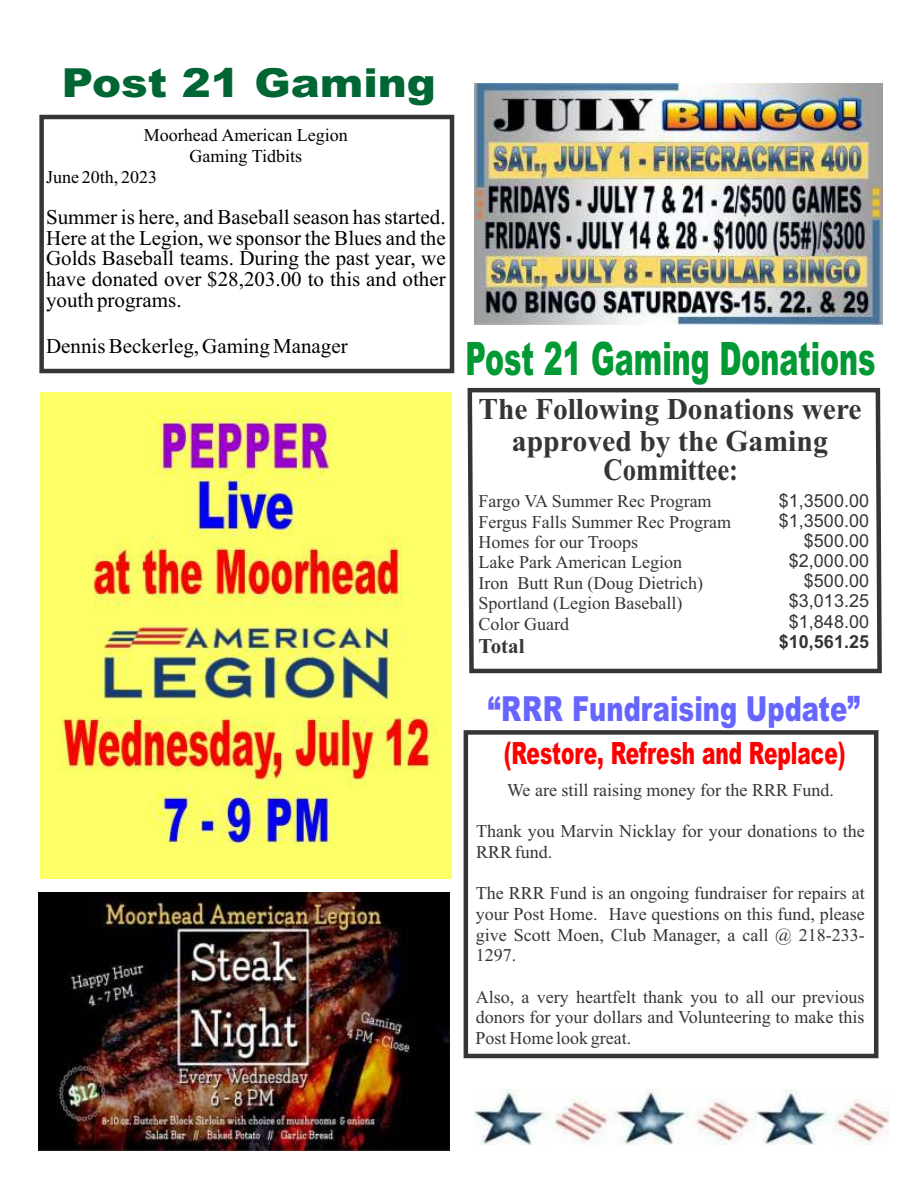
<style>
.page{position:relative;width:918px;height:1188px;background:#fff}
.page>*{position:absolute;margin:0;border:0;box-sizing:border-box;transform-origin:0 0}
.t1{font:900 46.05px "Arial";color:#093;scale:.62 1}
.t2{font:900 40.05px "Arial";color:#063;scale:1.09 1}
.t3{font:900 34.5px "Arial";color:#66f;scale:.75 1}
.t4{font:700 31.2px "Times New Roman";color:#373435;scale:.85 1}
.t5{font:900 30.75px "Arial";color:#f00;scale:.65 1}
.t6{font:700 30.15px/32.1px "Times New Roman";color:#373435;text-align:center}
.t7{font:21px/20.7px "Times New Roman";color:#000;text-align:justify}
.t8{font:700 21px "Times New Roman";color:#373435}
.t9{font:18px/20.7px "Times New Roman";color:#373435}
.t10{font:18px/20.1px "Arial";color:#373435;text-align:right}
.t11{font:18px "Times New Roman";color:#000}
.t12{font:700 18px "Arial";color:#373435}
</style>
<div class="page">
<div style="left:464px;top:730px;width:414px;height:328px;border:4px solid #373435"></div>
<div style="left:39px;top:115px;width:415px;height:258px;border:4px solid #373435"></div>
<svg style="left:467px;top:387px;width:415px;height:287px"></svg>
<img style="left:39px;top:892px;width:410px;height:259px">
<img style="left:474px;top:1090px;width:415px;height:54px">
<img style="left:474px;top:84px;width:408px;height:240px">
<img style="left:41px;top:392px;width:410px;height:486px">
<h2 class="t2" style="left:62px;top:68px;width:345px">Post 21 Gaming</h2>
<p class="t11" style="left:144px;top:129px;width:205px">Moorhead American Legion</p>
<p class="t11" style="left:190px;top:150px;width:114px">Gaming Tidbits</p>
<p class="t11" style="left:46px;top:170px;width:112px">June 20th, 2023</p>
<p class="t7" style="left:46px;top:209px;width:401px">Summer is here, and Baseball season has started.<br>Here at the Legion, we sponsor the Blues and the Golds Baseball teams. During the past year, we have donated over $28,203.00 to this and other youth programs.</p>
<p class="t7" style="left:46px;top:338px;width:303px">Dennis Beckerleg, Gaming Manager</p>
<h1 class="t1" style="left:465px;top:342px;width:663px">Post 21 Gaming Donations</h1>
<h3 class="t6" style="left:479px;top:396px;width:385px">The Following Donations were approved by the Gaming</h3>
<h3 class="t4" style="left:604px;top:459px;width:160px">Committee:</h3>
<p class="t9" style="left:479px;top:493px;width:254px">Fargo VA Summer Rec Program<br>Fergus Falls Summer Rec Program<br>Homes for our Troops<br>Lake Park American Legion<br>Iron Butt Run (Doug Dietrich)<br>Sportland (Legion Baseball)<br>Color Guard</p>
<p class="t8" style="left:479px;top:639px;width:47px">Total</p>
<p class="t10" style="left:779px;top:492px;width:92px">$1,3500.00 $1,3500.00 $500.00 $2,000.00 $500.00 $3,013.25 $1,848.00</p>
<p class="t12" style="left:779px;top:635px;width:92px">$10,561.25</p>
<h3 class="t3" style="left:488px;top:697px;width:498px">“RRR Fundraising Update”</h3>
<h3 class="t5" style="left:504px;top:742px;width:527px">(Restore, Refresh and Replace)</h3>
<p class="t9" style="left:507px;top:781px;width:329px">We are still raising money for the RRR Fund.</p>
<p class="t9" style="left:476px;top:822px;width:390px">Thank you Marvin Nicklay for your donations to the<br>RRR fund.</p>
<p class="t9" style="left:476px;top:885px;width:390px;text-align:justify">The RRR Fund is an ongoing fundraiser for repairs at your Post Home. Have questions on this fund, please give Scott Moen, Club Manager, a call @ 218-233- 1297.</p>
<p class="t9" style="left:476px;top:988px;width:390px;text-align:justify">Also, a very heartfelt thank you to all our previous donors for your dollars and Volunteering to make this Post Home look great.</p>
</div>
